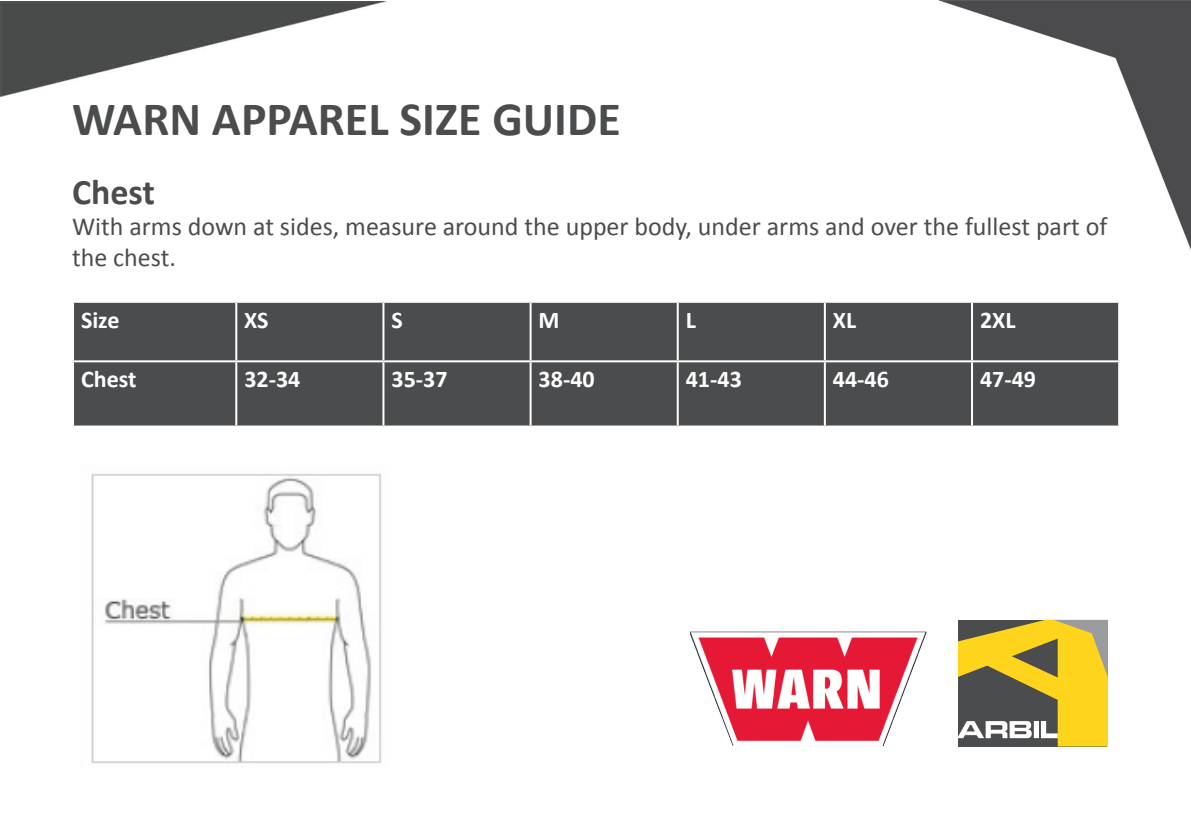
<style>
.page{position:relative;width:1191px;height:840px;background:#fff}
.page>*{position:absolute;margin:0;border:0;box-sizing:border-box;transform-origin:0 0}
.t1{font:700 48px "Calibri";color:#4b4c4d}
.t2{font:700 36px "Calibri";color:#4b4c4d}
.t3{font:26px/31.2px "Calibri";color:#4b4c4d}
.t4{font:700 24px "Calibri";color:#fff}
</style>
<div class="page">
<img style="left:938px;top:0;width:253px;height:250px">
<div style="left:74px;top:302px;width:1044px;height:123px;background:#4b4c4d"></div>
<hr style="left:235px;top:302px;width:2px;height:58px;background:#fff">
<hr style="left:382px;top:302px;width:2px;height:58px;background:#fff">
<hr style="left:529px;top:302px;width:2px;height:58px;background:#fff">
<hr style="left:676px;top:302px;width:2px;height:58px;background:#fff">
<hr style="left:824px;top:302px;width:2px;height:58px;background:#fff">
<hr style="left:971px;top:302px;width:2px;height:58px;background:#fff">
<hr style="left:72px;top:360px;width:164px;height:2px;background:#fff">
<hr style="left:236px;top:360px;width:147px;height:2px;background:#fff">
<hr style="left:235px;top:362px;width:2px;height:63px;background:#fff">
<hr style="left:383px;top:360px;width:147px;height:2px;background:#fff">
<hr style="left:382px;top:362px;width:2px;height:63px;background:#fff">
<hr style="left:530px;top:360px;width:147px;height:2px;background:#fff">
<hr style="left:529px;top:362px;width:2px;height:63px;background:#fff">
<hr style="left:677px;top:360px;width:148px;height:2px;background:#fff">
<hr style="left:676px;top:362px;width:2px;height:63px;background:#fff">
<hr style="left:825px;top:360px;width:147px;height:2px;background:#fff">
<hr style="left:824px;top:362px;width:2px;height:63px;background:#fff">
<hr style="left:972px;top:360px;width:148px;height:2px;background:#fff">
<hr style="left:971px;top:362px;width:2px;height:63px;background:#fff">
<img style="left:0;top:1px;width:387px;height:96px">
<svg style="left:958px;top:619px;width:149px;height:127px;background:#b39e42"></svg>
<img style="left:91px;top:473px;width:291px;height:291px">
<img style="left:690px;top:631px;width:236px;height:114px">
<h1 class="t1" style="left:72px;top:85px;width:550px">WARN APPAREL SIZE GUIDE</h1>
<h2 class="t2" style="left:72px;top:166px;width:84px">Chest</h2>
<p class="t3" style="left:72px;top:210px;width:1037px">With arms down at sides, measure around the upper body, under arms and over the fullest part of the chest.</p>
<p class="t4" style="left:81px;top:303px;width:40px">Size</p>
<p class="t4" style="left:244px;top:303px;width:26px">XS</p>
<p class="t4" style="left:391px;top:303px;width:13px">S</p>
<p class="t4" style="left:538px;top:303px;width:22px">M</p>
<p class="t4" style="left:686px;top:303px;width:12px">L</p>
<p class="t4" style="left:833px;top:303px;width:25px">XL</p>
<p class="t4" style="left:980px;top:303px;width:37px">2XL</p>
<p class="t4" style="left:81px;top:362px;width:57px">Chest</p>
<p class="t4" style="left:244px;top:362px;width:58px">32-34</p>
<p class="t4" style="left:391px;top:362px;width:58px">35-37</p>
<p class="t4" style="left:538px;top:362px;width:58px">38-40</p>
<p class="t4" style="left:686px;top:362px;width:58px">41-43</p>
<p class="t4" style="left:833px;top:362px;width:58px">44-46</p>
<p class="t4" style="left:980px;top:362px;width:58px">47-49</p>
</div>
